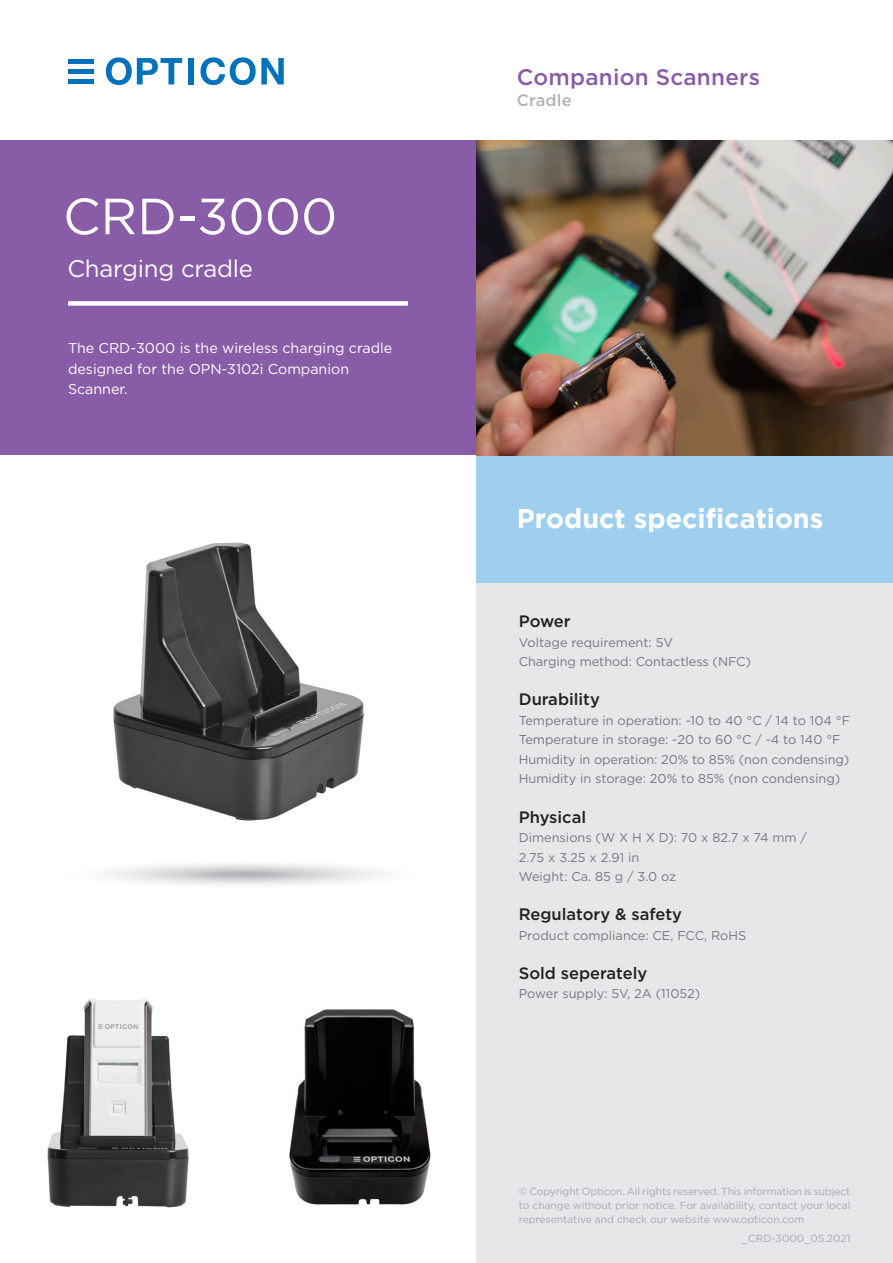
<style>
.page{position:relative;width:893px;height:1263px;background:#fff}
.page>*{position:absolute;margin:0;border:0;box-sizing:border-box;transform-origin:0 0}
.t1{font:50.85px "Gotham";color:#fff}
.t2{font:700 27px "Gotham";color:#fff}
.t3{font:24px "Gotham";letter-spacing:-.01em;color:#fff}
.t4{font:500 22.5px "Gotham";letter-spacing:.01em;color:#885ca6}
.t5{font:500 16.5px "Gotham";color:#231f20}
.t6{font:500 16.5px "Gotham";letter-spacing:.01em;color:#b2b3b7}
.t7{font:14.25px/20.7px "Gotham";color:#fff}
.t8{font:12.75px/19.5px "Gotham";color:#76787b}
.t9{font:10.35px/14.2px "Gotham";letter-spacing:-.005em;color:#a8a9ad;text-align:justify}
</style>
<div class="page">
<div style="left:476px;top:583px;width:417px;height:680px;background:#e6e7e9"></div>
<div style="left:476px;top:455px;width:417px;height:128px;background:#9ecfef"></div>
<div style="left:0;top:140px;width:476px;height:315px;background:#885ca6"></div>
<div style="left:68px;top:301px;width:340px;height:5px;background:#fff"></div>
<img style="left:47px;top:998px;width:142px;height:210px">
<img style="left:113px;top:542px;width:251px;height:279px">
<img style="left:476px;top:140px;width:417px;height:315px">
<img style="left:289px;top:1009px;width:142px;height:196px">
<div style="left:68px;top:59px;width:25px;height:5px;background:#0072bc"></div>
<div style="left:68px;top:69px;width:25px;height:5px;background:#0072bc"></div>
<div style="left:68px;top:79px;width:25px;height:5px;background:#0072bc"></div>
<svg style="left:106px;top:57px;width:76px;height:28px"></svg>
<div style="left:188px;top:58px;width:6px;height:26px;background:#0072bc"></div>
<svg style="left:200px;top:57px;width:84px;height:28px"></svg>
<p class="t1" style="left:63px;top:184px;width:276px">CRD-3000</p>
<p class="t3" style="left:67px;top:253px;width:187px">Charging cradle</p>
<p class="t7" style="left:68px;top:337px;width:326px">The CRD-3000 is the wireless charging cradle designed for the OPN-3102i Companion<br>Scanner.</p>
<p class="t4" style="left:517px;top:62px;width:245px">Companion Scanners</p>
<p class="t6" style="left:517px;top:89px;width:56px">Cradle</p>
<p class="t2" style="left:517px;top:502px;width:308px">Product specifications</p>
<p class="t5" style="left:519px;top:611px;width:53px">Power</p>
<p class="t8" style="left:519px;top:632px;width:156px">Voltage requirement: 5V</p>
<p class="t8" style="left:519px;top:652px;width:234px">Charging method: Contactless (NFC)</p>
<p class="t5" style="left:519px;top:689px;width:83px">Durability</p>
<p class="t8" style="left:519px;top:710px;width:333px">Temperature in operation: -10 to 40 °C / 14 to 104 °F</p>
<p class="t8" style="left:519px;top:730px;width:323px">Temperature in storage: -20 to 60 °C / -4 to 140 °F</p>
<p class="t8" style="left:519px;top:749px;width:332px">Humidity in operation: 20% to 85% (non condensing)</p>
<p class="t8" style="left:519px;top:769px;width:323px">Humidity in storage: 20% to 85% (non condensing)</p>
<p class="t5" style="left:519px;top:806px;width:69px">Physical</p>
<p class="t8" style="left:519px;top:827px;width:290px">Dimensions (W X H X D): 70 x 82.7 x 74 mm /<br>2.75 x 3.25 x 2.91 in</p>
<p class="t8" style="left:519px;top:866px;width:159px">Weight: Ca. 85 g / 3.0 oz</p>
<p class="t5" style="left:519px;top:903px;width:165px">Regulatory &amp; safety</p>
<p class="t8" style="left:519px;top:925px;width:229px">Product compliance: CE, FCC, RoHS</p>
<p class="t5" style="left:519px;top:962px;width:130px">Sold seperately</p>
<p class="t8" style="left:519px;top:983px;width:183px">Power supply: 5V, 2A (11052)</p>
<p class="t9" style="left:519px;top:1184px;width:333px">© Copyright Opticon. All rights reserved. This information is subject to change without prior notice. For availability, contact your local representative and check our website www.opticon.com</p>
<p class="t9" style="left:742px;top:1231px;width:110px">_CRD-3000_05.2021</p>
</div>
